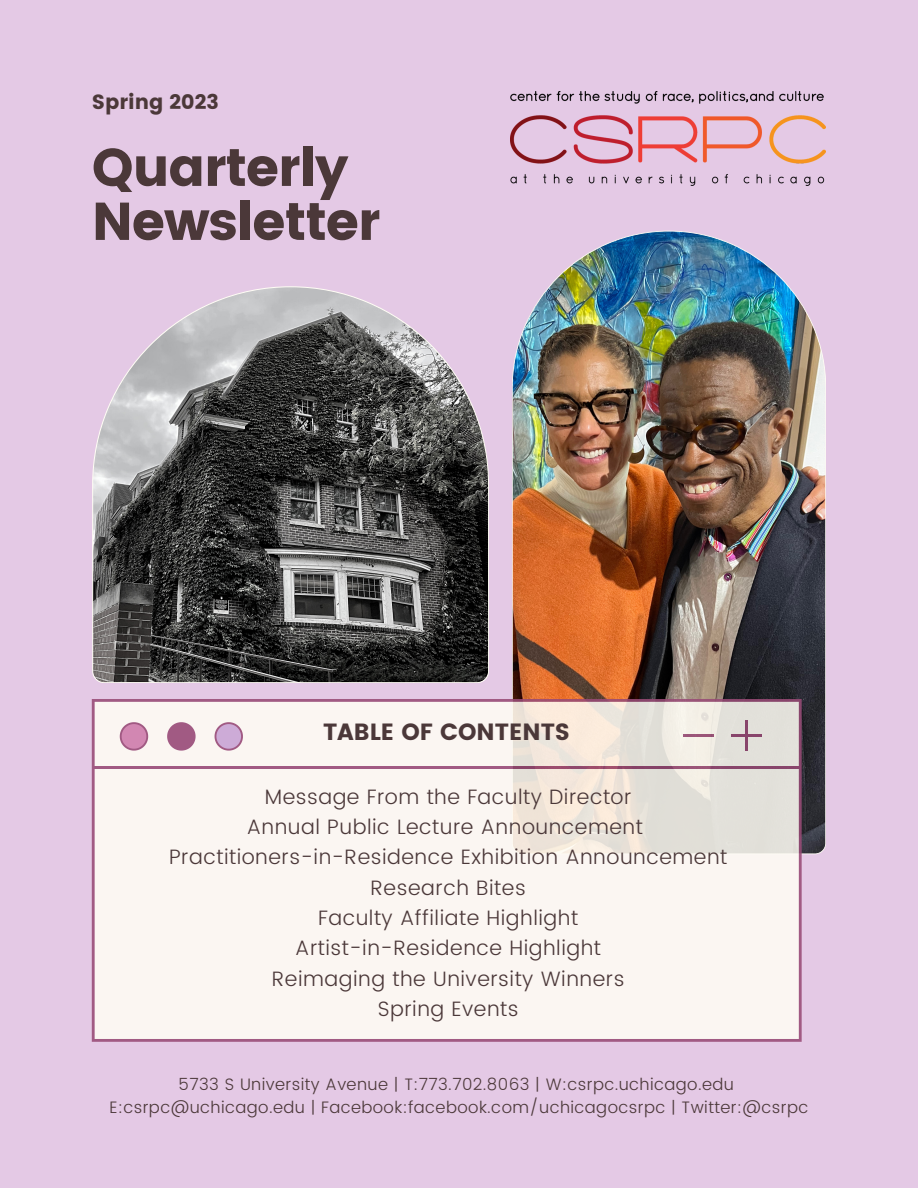
<style>
.page{position:relative;width:918px;height:1188px;background:#e4c9e5}
.page>*{position:absolute;margin:0;border:0;box-sizing:border-box;transform-origin:0 0}
.t1{font:52.95px/54px "Poppins";letter-spacing:-.025em;color:#4b3839}
.t2{font:23.4px "Poppins";color:#4b3839}
.t3{font:300 20.85px/30.3px "Poppins";letter-spacing:.025em;color:#4b3839;text-align:center}
.t4{font:20.55px "Poppins";color:#4b3839}
.t5{font:300 16.5px/22.5px "Poppins";letter-spacing:.025em;color:#4b3839;text-align:center}
</style>
<div class="page">
<img style="left:512px;top:231px;width:314px;height:623px">
<svg style="left:92px;top:286px;width:397px;height:397px;background:#676467"></svg>
<svg style="left:92px;top:699px;width:710px;height:343px;background:#f5eeeb"></svg>
<hr style="left:93px;top:766px;width:707px;height:3px;background:#984b76">
<svg style="left:120px;top:722px;width:28px;height:29px"></svg>
<svg style="left:167px;top:722px;width:29px;height:29px"></svg>
<svg style="left:215px;top:722px;width:28px;height:29px"></svg>
<hr style="left:731px;top:734px;width:30px;height:3px;background:#984b76">
<hr style="left:684px;top:734px;width:30px;height:3px;background:#984b76">
<hr style="left:745px;top:720px;width:3px;height:31px;background:#984b76">
<img style="left:511px;top:92px;width:315px;height:93px">
<p class="t4" style="left:92px;top:90px;width:129px">Spring 2023</p>
<h1 class="t1" style="left:92px;top:141px;width:290px">Quarterly<br>Newsletter</h1>
<p class="t2" style="left:323px;top:719px;width:249px">TABLE OF CONTENTS</p>
<p class="t3" style="left:169px;top:781px;width:560px">Message From the Faculty Director<br>Annual Public Lecture Announcement<br>Practitioners-in-Residence Exhibition Announcement<br>Research Bites<br>Faculty Affiliate Highlight<br>Artist-in-Residence Highlight<br>Reimaging the University Winners<br>Spring Events</p>
<p class="t5" style="left:110px;top:1073px;width:700px">5733 S University Avenue | T:773.702.8063 | W:csrpc.uchicago.edu<br>E:csrpc@uchicago.edu | Facebook:facebook.com/uchicagocsrpc | Twitter:@csrpc</p>
</div>
